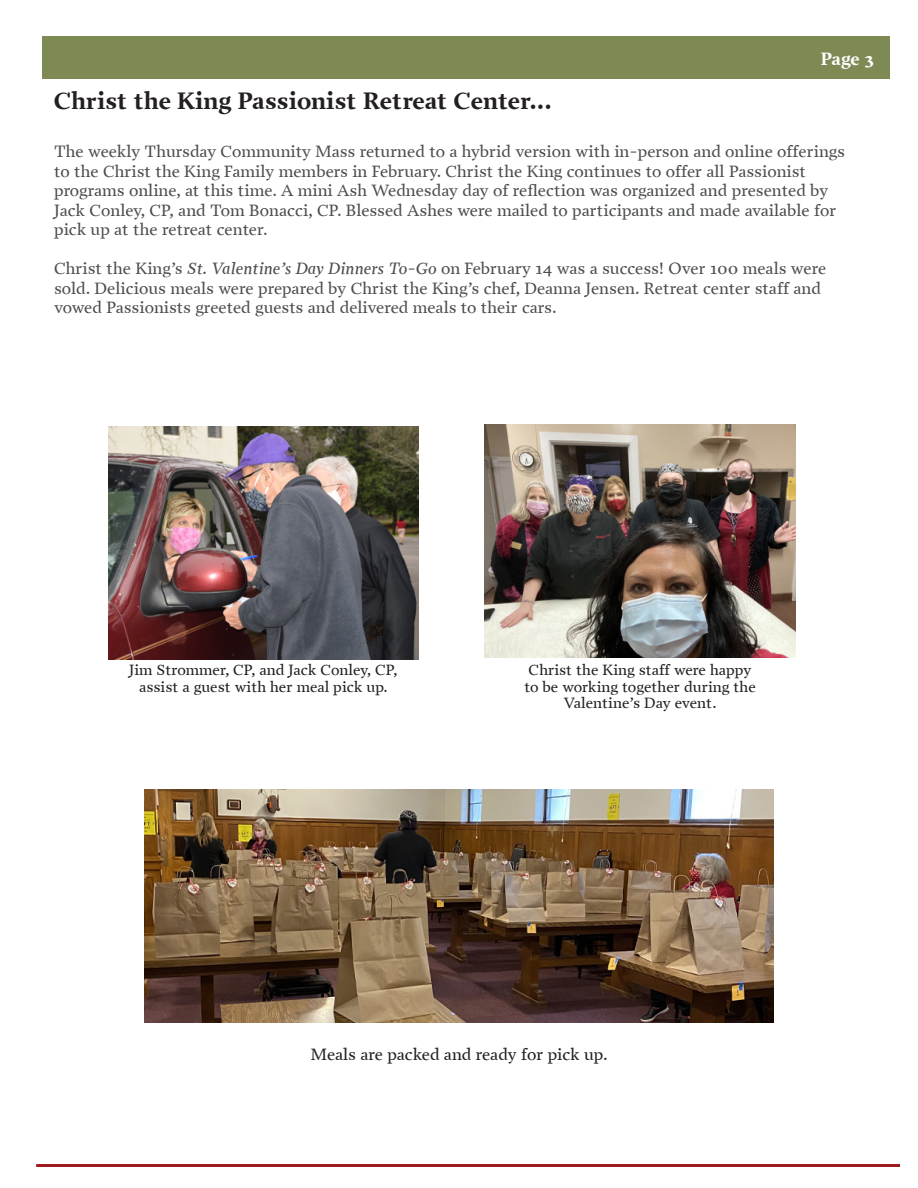
<style>
.page{position:relative;width:918px;height:1188px;background:#fff}
.page>*{position:absolute;margin:0;border:0;box-sizing:border-box;transform-origin:0 0}
.t1{font:700 24px "Prensa";color:#231f20}
.t2{font:700 18px "Prensa";color:#fff}
.t3{font:16.5px/19.5px "Prensa";color:#4b4d4e}
.t4{font:16.5px "Prensa";color:#231f20}
.t5{font:15px/16.5px "Prensa";color:#231f20;text-align:center}
.s1{font-style:italic}
</style>
<div class="page">
<div style="left:42px;top:36px;width:848px;height:43px;background:#7e8a54"></div>
<hr style="left:36px;top:1164px;width:864px;height:3px;background:#9e1c1f">
<img style="left:108px;top:427px;width:311px;height:233px">
<img style="left:485px;top:424px;width:310px;height:233px">
<img style="left:144px;top:789px;width:630px;height:233px">
<p class="t2" style="left:821px;top:48px;width:55px">Page 3</p>
<p class="t1" style="left:54px;top:87px;width:499px">Christ the King Passionist Retreat Center...</p>
<p class="t3" style="left:54px;top:142px;width:792px">The weekly Thursday Community Mass returned to a hybrid version with in-person and online offerings to the Christ the King Family members in February. Christ the King continues to offer all Passionist programs online, at this time. A mini Ash Wednesday day of reflection was organized and presented by Jack Conley, CP, and Tom Bonacci, CP. Blessed Ashes were mailed to participants and made available for pick up at the retreat center.</p>
<p class="t3" style="left:54px;top:259px;width:774px">Christ the King’s <span class="s1">St. Valentine’s Day Dinners To-Go</span> on February 14 was a success! Over 100 meals were sold. Delicious meals were prepared by Christ the King’s chef, Deanna Jensen. Retreat center staff and vowed Passionists greeted guests and delivered meals to their cars.</p>
<p class="t5" style="left:129px;top:662px;width:270px">Jim Strommer, CP, and Jack Conley, CP,</p>
<p class="t5" style="left:139px;top:679px;width:250px">assist a guest with her meal pick up.</p>
<p class="t5" style="left:524px;top:662px;width:233px">Christ the King staff were happy to be working together during the<br>Valentine’s Day event.</p>
<p class="t4" style="left:311px;top:1044px;width:298px">Meals are packed and ready for pick up.</p>
</div>
